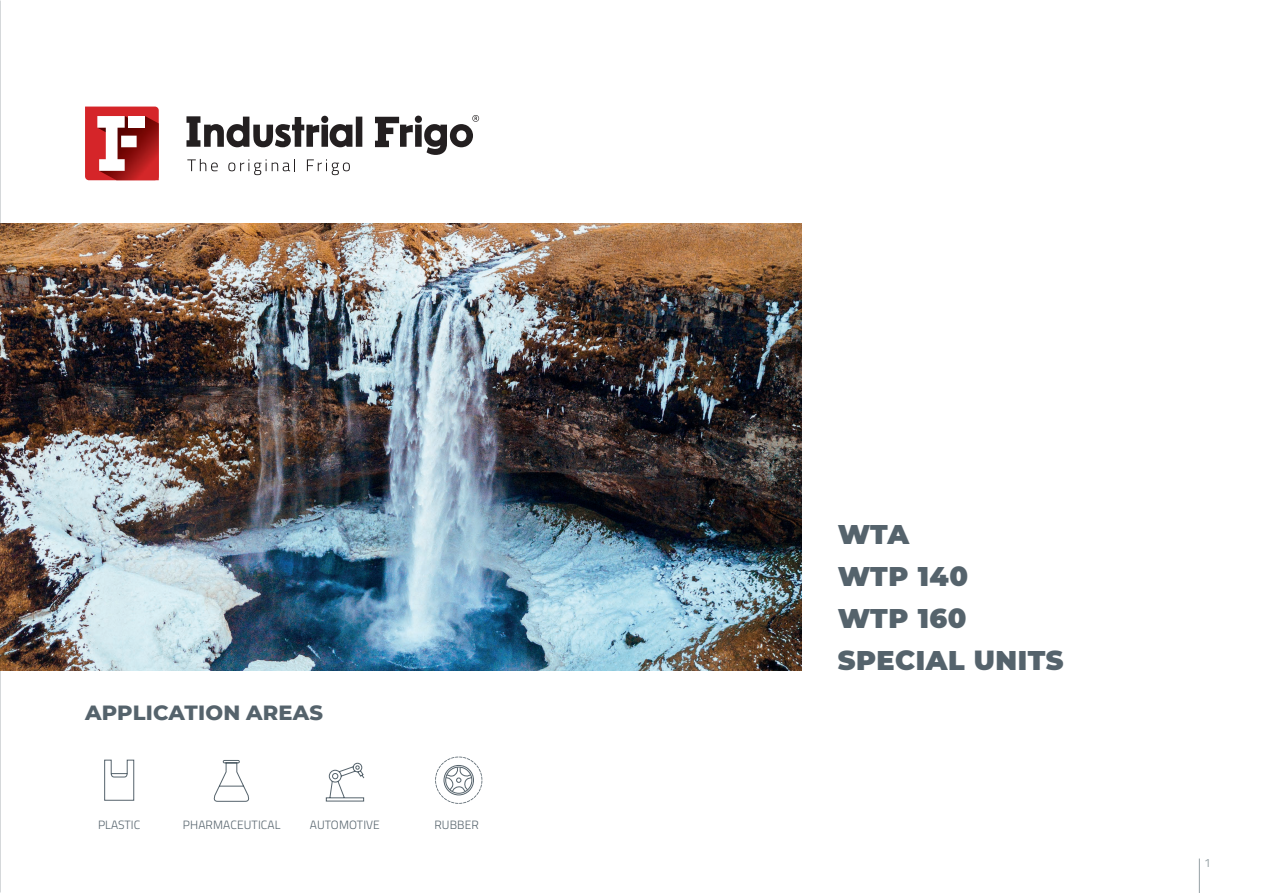
<style>
.page{position:relative;width:1263px;height:893px;background:#fff}
.page>*{position:absolute;margin:0;border:0;box-sizing:border-box;transform-origin:0 0}
.t1{font:900 27px/42px "Montserrat";letter-spacing:.02em;color:#55636c}
.t2{font:800 21px "Montserrat";letter-spacing:.01em;color:#55636c}
.t3{font:300 12px "Titillium Web";letter-spacing:.01em;color:#55636c}
.t4{font:300 12px "Titillium Web";color:#55636c}
.t5{font:12px "Titillium Web";color:#96a1a5}
</style>
<div class="page">
<img style="left:0;top:224px;width:801px;height:446px">
<hr style="left:1199px;top:858px;width:1px;height:35px;background:#96a1a5">
<svg style="left:85px;top:107px;width:74px;height:74px"></svg>
<div style="left:128px;top:116px;width:17px;height:12px;background:#fff"></div>
<div style="left:121px;top:136px;width:16px;height:11px;background:#fff"></div>
<svg style="left:187px;top:159px;width:31px;height:12px"></svg>
<svg style="left:228px;top:159px;width:67px;height:16px"></svg>
<svg style="left:307px;top:159px;width:43px;height:16px"></svg>
<svg style="left:186px;top:116px;width:176px;height:31px"></svg>
<svg style="left:375px;top:115px;width:104px;height:40px"></svg>
<svg style="left:104px;top:759px;width:31px;height:42px"></svg>
<svg style="left:213px;top:760px;width:37px;height:42px"></svg>
<svg style="left:325px;top:762px;width:40px;height:40px"></svg>
<svg style="left:435px;top:757px;width:47px;height:47px"></svg>
<h2 class="t2" style="left:85px;top:697px;width:240px">APPLICATION AREAS</h2>
<p class="t4" style="left:98px;top:816px;width:44px">PLASTIC</p>
<p class="t3" style="left:183px;top:816px;width:99px">PHARMACEUTICAL</p>
<p class="t3" style="left:310px;top:816px;width:72px">AUTOMOTIVE</p>
<p class="t3" style="left:434px;top:816px;width:46px">RUBBER</p>
<h1 class="t1" style="left:838px;top:512px;width:227px">WTA<br>WTP 140<br>WTP 160<br>SPECIAL UNITS</h1>
<p class="t5" style="left:1204px;top:854px;width:8px">1</p>
</div>
